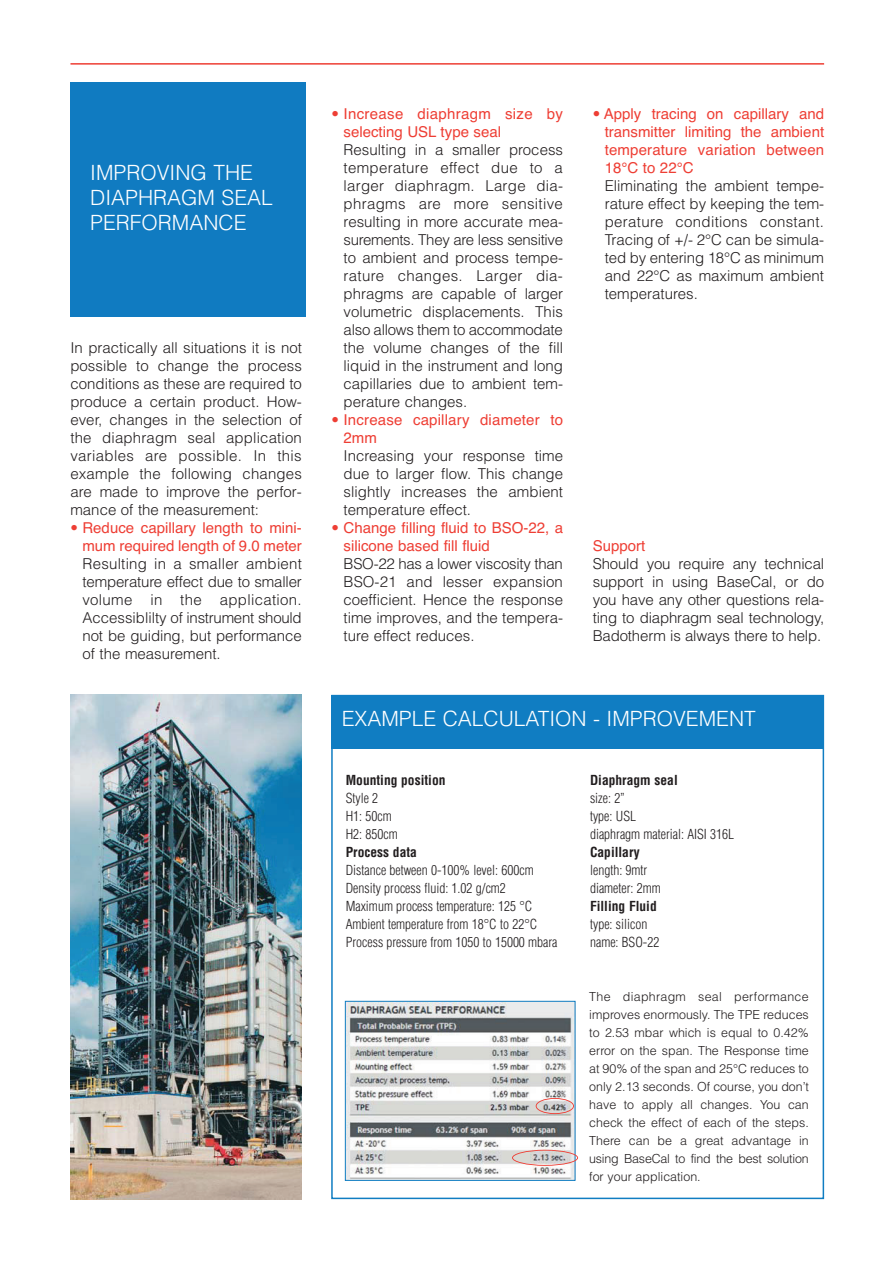
<style>
.page{position:relative;width:893px;height:1263px;background:#fff}
.page>*{position:absolute;margin:0;border:0;box-sizing:border-box;transform-origin:0 0}
.t1{font:300 21px/25.2px "Helvetica";color:#fff}
.t2{font:300 15px/18px "Helvetica";color:#211d1e;text-align:justify}
.t3{font:15px/18px "Helvetica CE";color:#ee3e34}
.t4{font:15px/18px "Helvetica CE";letter-spacing:.02em;color:#ee3e34}
.t5{font:300 condensed 13.5px "Helvetica";color:#211d1e}
.t6{font:700 condensed 13.5px "Helvetica";color:#211d1e}
.t7{font:300 12.45px/18px "Helvetica";letter-spacing:-.015em;color:#211d1e;text-align:justify}
.s1{font-family:"Helvetica";font-weight:300}
</style>
<div class="page">
<img style="left:70px;top:695px;width:232px;height:504px">
<hr style="left:70px;top:63px;width:754px;height:2px;background:#ee3e34">
<div style="left:70px;top:83px;width:236px;height:234px;background:#107bc1"></div>
<div style="left:331px;top:695px;width:493px;height:54px;background:#107dc2"></div>
<img style="left:347px;top:1003px;width:226px;height:176px">
<div style="left:345px;top:1001px;width:230px;height:180px;border:1px solid #107dc2"></div>
<svg style="left:512px;top:1150px;width:66px;height:16px"></svg>
<svg style="left:535px;top:1098px;width:39px;height:16px"></svg>
<h1 class="t1" style="left:90px;top:159px;width:184px">IMPROVING THE<br>DIAPHRAGM SEAL<br>PERFORMANCE</h1>
<p class="t2" style="left:70px;top:338px;width:233px">In practically all situations it is not possible to change the process conditions as these are required to produce a certain product. How&shy;ever, changes in the selection of the diaphragm seal application variables are possible. In this example the following changes are made to improve the perfor&shy;mance of the measurement:</p>
<p class="t3" style="left:70px;top:518px;width:233px;text-align:right"><span class="s1">•</span> Reduce capillary length to mini&shy;mum required length of 9.0 meter</p>
<p class="t2" style="left:82px;top:554px;width:221px">Resulting in a smaller ambient temperature effect due to smaller volume in the application.<br>Accessiblilty of instrument should not be guiding, but performance of the measurement.</p>
<p class="t4" style="left:343px;top:104px;width:221px;text-indent:-12px"><span class="s1">•</span> Increase diaphragm size by selecting USL type seal</p>
<p class="t2" style="left:343px;top:140px;width:221px">Resulting in a smaller process temperature effect due to a larger diaphragm. Large dia&shy;phragms are more sensitive resulting in more accurate mea&shy;surements. They are less sensitive to ambient and process tempe&shy;rature changes. Larger dia&shy;phragms are capable of larger volumetric displacements. This also allows them to accommodate the volume changes of the fill liquid in the instrument and long capillaries due to ambient tem&shy;perature changes.</p>
<p class="t3" style="left:343px;top:410px;width:221px;text-indent:-12px"><span class="s1">•</span> Increase capillary diameter to<br>2mm</p>
<p class="t2" style="left:343px;top:446px;width:221px">Increasing your response time due to larger flow. This change slightly increases the ambient temperature effect.</p>
<p class="t3" style="left:343px;top:518px;width:221px;text-indent:-12px"><span class="s1">•</span> Change filling fluid to BSO-22, a silicone based fill fluid</p>
<p class="t2" style="left:343px;top:554px;width:221px">BSO-22 has a lower viscosity than BSO-21 and lesser expansion coefficient. Hence the response time improves, and the tempera&shy;ture effect reduces.</p>
<p class="t3" style="left:604px;top:104px;width:221px;text-align:justify;text-indent:-12px"><span class="s1">•</span> Apply tracing on capillary and transmitter limiting the ambient temperature variation between 18°C to 22°C</p>
<p class="t2" style="left:604px;top:176px;width:221px">Eliminating the ambient tempe&shy;rature effect by keeping the tem&shy;perature conditions constant.<br>Tracing of +/- 2°C can be simula&shy;ted by entering 18°C as minimum and 22°C as maximum ambient temperatures.</p>
<p class="t3" style="left:592px;top:536px;width:54px">Support</p>
<p class="t2" style="left:592px;top:554px;width:233px">Should you require any technical support in using BaseCal, or do you have any other questions rela&shy;ting to diaphragm seal technology, Badotherm is always there to help.</p>
<h1 class="t1" style="left:342px;top:706px;width:416px">EXAMPLE CALCULATION - IMPROVEMENT</h1>
<p class="t6" style="left:346px;top:772px;width:101px">Mounting position</p>
<p class="t6" style="left:590px;top:772px;width:89px">Diaphragm seal</p>
<p class="t5" style="left:346px;top:790px;width:34px">Style 2</p>
<p class="t5" style="left:590px;top:790px;width:36px">size: 2”</p>
<p class="t5" style="left:346px;top:808px;width:48px">H1: 50cm</p>
<p class="t5" style="left:590px;top:808px;width:48px">type: USL</p>
<p class="t5" style="left:346px;top:826px;width:54px">H2: 850cm</p>
<p class="t5" style="left:590px;top:826px;width:146px">diaphragm material: AISI 316L</p>
<p class="t6" style="left:346px;top:844px;width:73px">Process data</p>
<p class="t6" style="left:590px;top:844px;width:51px">Capillary</p>
<p class="t5" style="left:346px;top:862px;width:189px">Distance between 0-100% level: 600cm</p>
<p class="t5" style="left:590px;top:862px;width:59px">length: 9mtr</p>
<p class="t5" style="left:346px;top:880px;width:162px">Density process fluid: 1.02 g/cm2</p>
<p class="t5" style="left:590px;top:880px;width:72px">diameter: 2mm</p>
<p class="t5" style="left:346px;top:898px;width:188px">Maximum process temperature: 125 °C</p>
<p class="t6" style="left:590px;top:898px;width:68px">Filling Fluid</p>
<p class="t5" style="left:346px;top:916px;width:193px">Ambient temperature from 18°C to 22°C</p>
<p class="t5" style="left:590px;top:916px;width:59px">type: silicon</p>
<p class="t5" style="left:346px;top:934px;width:213px">Process pressure from 1050 to 15000 mbara</p>
<p class="t5" style="left:590px;top:934px;width:71px">name: BSO-22</p>
<p class="t7" style="left:589px;top:987px;width:221px">The diaphragm seal performance improves enormously. The TPE reduces to 2.53 mbar which is equal to 0.42% error on the span. The Response time at 90% of the span and 25°C reduces to only 2.13 seconds. Of course, you don’t have to apply all changes. You can check the effect of each of the steps.<br>There can be a great advantage in using BaseCal to find the best solution for your application.</p>
</div>
